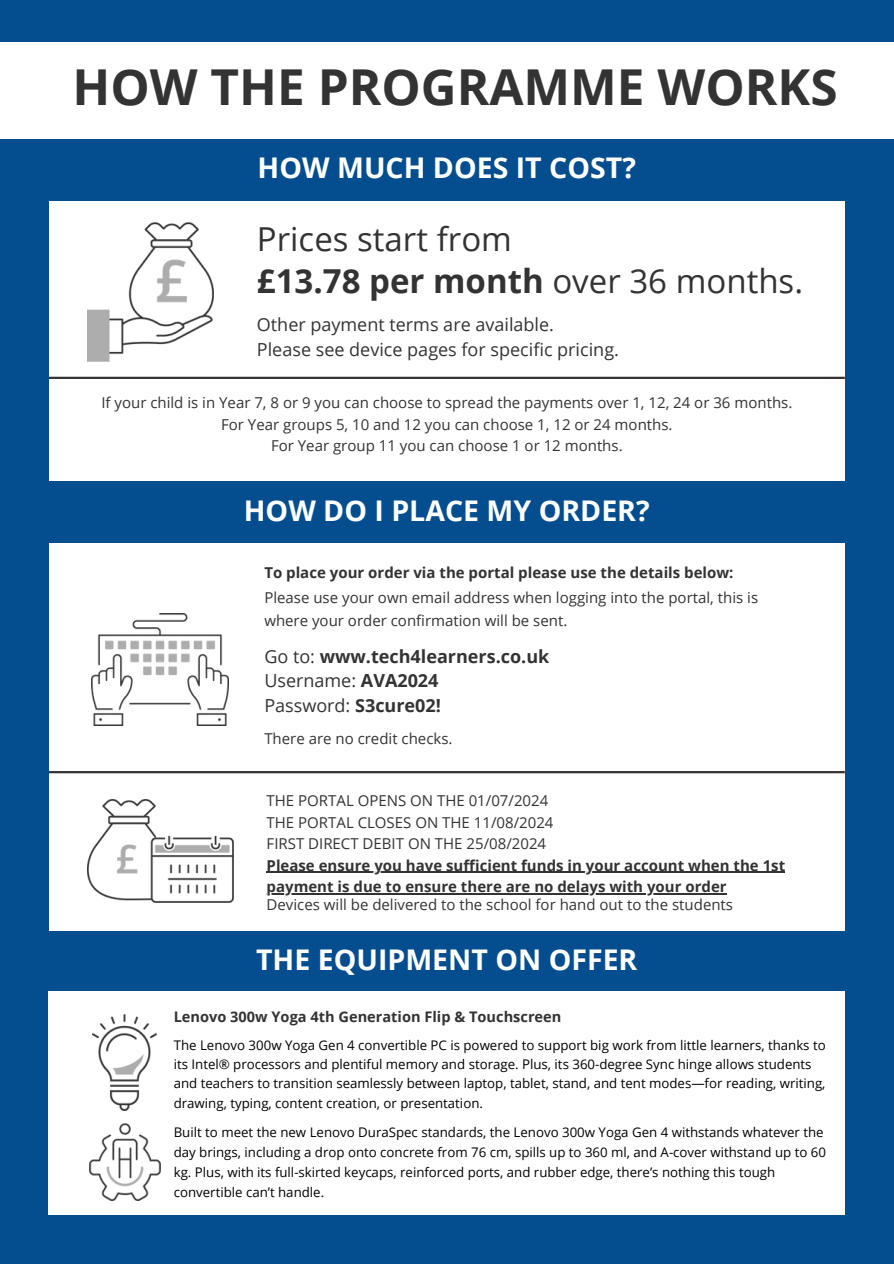
<style>
.page{position:relative;width:894px;height:1264px;background:#fff}
.page>*{position:absolute;margin:0;border:0;box-sizing:border-box;transform-origin:0 0}
.t1{font:700 49.5px "Open Sans";color:#333}
.t2{font:33px/41.7px "Open Sans";color:#333}
.t3{font:700 28.5px "Open Sans";color:#fff}
.t4{font:18px/24.8px "Open Sans";color:#333}
.t5{font:700 18px/24.8px "Open Sans";color:#333}
.t6{font:15px/21.3px "Open Sans";color:#333}
.t7{font:700 15px "Open Sans";color:#333}
.t8{font:700 14.55px "Open Sans";color:#333}
.t9{font:13.2px/19.5px "Open Sans";color:#000}
.s1{font-weight:700}
.s2{font-weight:400}
</style>
<div class="page">
<div style="left:0;top:0;width:893px;height:1263px;background:#044e90"></div>
<div style="left:0;top:42px;width:893px;height:96px;background:#fff"></div>
<div style="left:49px;top:991px;width:795px;height:223px;background:#fff"></div>
<div style="left:49px;top:201px;width:795px;height:279px;background:#fff"></div>
<div style="left:49px;top:543px;width:795px;height:387px;background:#fff"></div>
<img style="left:89px;top:1123px;width:71px;height:77px">
<img style="left:87px;top:222px;width:126px;height:140px">
<img style="left:92px;top:613px;width:137px;height:112px">
<img style="left:87px;top:799px;width:146px;height:103px">
<img style="left:92px;top:1014px;width:65px;height:96px">
<hr style="left:266px;top:871px;width:519px;height:1px;background:#333">
<hr style="left:266px;top:893px;width:460px;height:1px;background:#333">
<hr style="left:49px;top:377px;width:795px;height:2px;background:#333">
<hr style="left:49px;top:771px;width:795px;height:2px;background:#333">
<h5 class="t1" style="left:73px;top:52px;width:766px">HOW THE PROGRAMME WORKS</h5>
<p class="t3" style="left:257px;top:148px;width:379px">HOW MUCH DOES IT COST?</p>
<p class="t2" style="left:257px;top:218px;width:547px">Prices start from<br><span class="s1">£13.78 per month</span> over 36 months.</p>
<h6 class="t4" style="left:257px;top:311px;width:363px">Other payment terms are available.<br>Please see device pages for specific pricing.</h6>
<h4 class="t6" style="left:101px;top:391px;width:692px;text-align:center">If your child is in Year 7, 8 or 9 you can choose to spread the payments over 1, 12, 24 or 36 months.<br>For Year groups 5, 10 and 12 you can choose 1, 12 or 24 months.<br>For Year group 11 you can choose 1 or 12 months.</h4>
<p class="t3" style="left:244px;top:490px;width:407px">HOW DO I PLACE MY ORDER?</p>
<h6 class="t6" style="left:264px;top:559px;width:495px;line-height:25.8px"><span class="s1">To place your order via the portal please use the details below:<br></span>Please use your own email address when logging into the portal, this is</h6>
<h6 class="t6" style="left:264px;top:609px;width:304px">where your order confirmation will be sent.</h6>
<p class="t5" style="left:264px;top:643px;width:286px"><span class="s2">Go to:</span> www.tech4learners.co.uk<br><span class="s2">Username:</span> AVA2024<br><span class="s2">Password:</span> S3cure02!</p>
<h6 class="t6" style="left:264px;top:727px;width:190px">There are no credit checks.</h6>
<h6 class="t6" style="left:266px;top:790px;width:288px">THE PORTAL OPENS ON THE 01/07/2024<br>THE PORTAL CLOSES ON THE 11/08/2024<br>FIRST DIRECT DEBIT ON THE 25/08/2024</h6>
<h3 class="t7" style="left:266px;top:854px;width:520px">Please ensure you have sufficient funds in your account when the 1st</h3>
<p class="t6" style="left:266px;top:877px;width:468px;line-height:18px"><span class="s1">payment is due to ensure there are no delays with your order<br></span>Devices will be delivered to the school for hand out to the students</p>
<h3 class="t3" style="left:256px;top:939px;width:383px">THE EQUIPMENT ON OFFER</h3>
<p class="t8" style="left:174px;top:1006px;width:389px">Lenovo 300w Yoga 4th Generation Flip &amp; Touchscreen</p>
<p class="t9" style="left:174px;top:1034px;width:653px">The Lenovo 300w Yoga Gen 4 convertible PC is powered to support big work from little learners, thanks to its Intel® processors and plentiful memory and storage. Plus, its 360-degree Sync hinge allows students and teachers to transition seamlessly between laptop, tablet, stand, and tent modes—for reading, writing, drawing, typing, content creation, or presentation.</p>
<p class="t9" style="left:174px;top:1122px;width:653px;line-height:20px">Built to meet the new Lenovo DuraSpec standards, the Lenovo 300w Yoga Gen 4 withstands whatever the day brings, including a drop onto concrete from 76 cm, spills up to 360 ml, and A-cover withstand up to 60 kg. Plus, with its full-skirted keycaps, reinforced ports, and rubber edge, there’s nothing this tough convertible can’t handle.</p>
</div>
